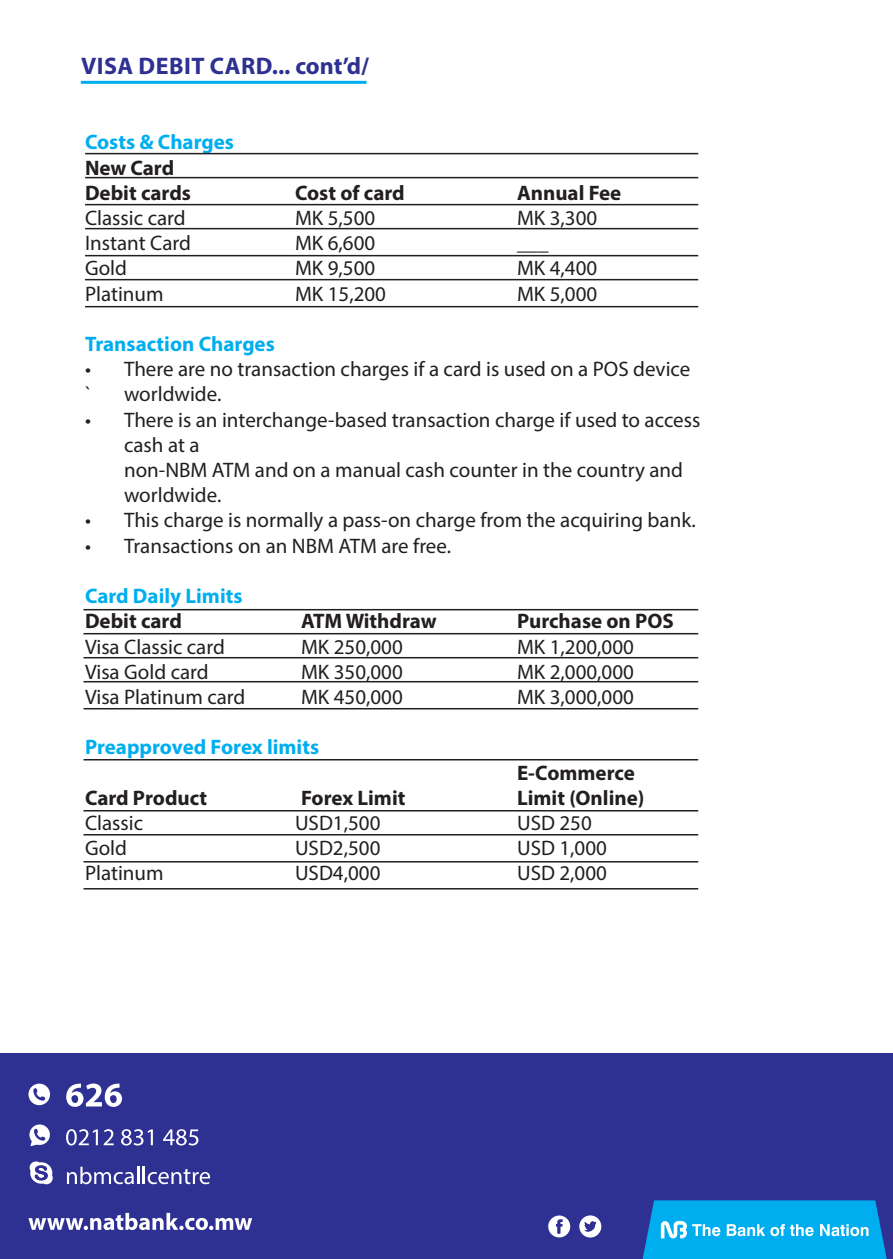
<style>
.page{position:relative;width:893px;height:1259px;background:#fff}
.page>*{position:absolute;margin:0;border:0;box-sizing:border-box;transform-origin:0 0}
.t1{font:700 24px "Myriad Pro";letter-spacing:.02em;color:#2e3092}
.FACTSHEET{font:21px/25.2px "Myriad Pro";color:#231f20}
.FACTSHEET-2{font:700 21px "Myriad Pro";color:#231f20}
.FACTSHEET-3{font:700 21px "Myriad Pro";color:#00aeef}
</style>
<div class="page">
<hr style="left:85px;top:153px;width:613px;height:1px;background:#231f20">
<hr style="left:85px;top:177px;width:613px;height:1px;background:#231f20">
<hr style="left:85px;top:204px;width:613px;height:1px;background:#231f20">
<hr style="left:85px;top:228px;width:613px;height:1px;background:#231f20">
<hr style="left:85px;top:255px;width:613px;height:1px;background:#231f20">
<hr style="left:85px;top:279px;width:613px;height:1px;background:#231f20">
<hr style="left:85px;top:306px;width:613px;height:1px;background:#231f20">
<hr style="left:83px;top:609px;width:615px;height:1px;background:#231f20">
<hr style="left:83px;top:633px;width:615px;height:1px;background:#231f20">
<hr style="left:83px;top:657px;width:615px;height:1px;background:#231f20">
<hr style="left:83px;top:681px;width:615px;height:1px;background:#231f20">
<hr style="left:83px;top:708px;width:615px;height:1px;background:#231f20">
<hr style="left:83px;top:759px;width:615px;height:1px;background:#231f20">
<hr style="left:83px;top:810px;width:615px;height:1px;background:#231f20">
<hr style="left:83px;top:834px;width:615px;height:1px;background:#231f20">
<hr style="left:83px;top:861px;width:615px;height:1px;background:#231f20">
<hr style="left:83px;top:888px;width:615px;height:1px;background:#231f20">
<hr style="left:81px;top:81px;width:286px;height:3px;background:#00aeef">
<div style="left:0;top:1053px;width:893px;height:167px;background:#2e3092"></div>
<div style="left:0;top:1200px;width:893px;height:59px;background:#2e3092"></div>
<svg style="left:643px;top:1200px;width:244px;height:59px;background:#16adeb"></svg>
<svg style="left:548px;top:1215px;width:22px;height:22px"></svg>
<svg style="left:579px;top:1215px;width:22px;height:22px"></svg>
<svg style="left:28px;top:1212px;width:224px;height:18px"></svg>
<svg style="left:28px;top:1083px;width:22px;height:22px"></svg>
<svg style="left:33px;top:1088px;width:13px;height:12px"></svg>
<svg style="left:29px;top:1124px;width:21px;height:21px"></svg>
<svg style="left:30px;top:1128px;width:16px;height:18px"></svg>
<svg style="left:29px;top:1161px;width:24px;height:23px"></svg>
<svg style="left:66px;top:1083px;width:56px;height:24px"></svg>
<svg style="left:66px;top:1129px;width:32px;height:16px"></svg>
<svg style="left:104px;top:1129px;width:10px;height:16px"></svg>
<svg style="left:121px;top:1129px;width:32px;height:16px"></svg>
<svg style="left:163px;top:1129px;width:35px;height:16px"></svg>
<svg style="left:67px;top:1166px;width:143px;height:18px"></svg>
<p class="t1" style="left:81px;top:50px;width:289px">VISA DEBIT CARD... cont’d/</p>
<p class="FACTSHEET-3" style="left:85px;top:129px;width:150px">Costs &amp; Charges</p>
<p class="FACTSHEET-2" style="left:85px;top:154px;width:91px">New Card</p>
<p class="FACTSHEET-2" style="left:85px;top:179px;width:108px">Debit cards</p>
<p class="FACTSHEET-2" style="left:295px;top:179px;width:111px">Cost of card</p>
<p class="FACTSHEET-2" style="left:517px;top:179px;width:106px">Annual Fee</p>
<p class="FACTSHEET" style="left:85px;top:205px;width:102px">Classic card</p>
<p class="FACTSHEET" style="left:295px;top:205px;width:82px">MK 5,500</p>
<p class="FACTSHEET" style="left:517px;top:205px;width:82px">MK 3,300</p>
<p class="FACTSHEET" style="left:85px;top:230px;width:107px">Instant Card</p>
<p class="FACTSHEET" style="left:295px;top:230px;width:82px">MK 6,600</p>
<p class="FACTSHEET" style="left:517px;top:230px;width:33px">___</p>
<p class="FACTSHEET" style="left:85px;top:255px;width:44px">Gold</p>
<p class="FACTSHEET" style="left:295px;top:255px;width:82px">MK 9,500</p>
<p class="FACTSHEET" style="left:517px;top:255px;width:82px">MK 4,400</p>
<p class="FACTSHEET" style="left:85px;top:281px;width:80px">Platinum</p>
<p class="FACTSHEET" style="left:295px;top:281px;width:92px">MK 15,200</p>
<p class="FACTSHEET" style="left:517px;top:281px;width:82px">MK 5,000</p>
<p class="FACTSHEET-3" style="left:85px;top:330px;width:191px">Transaction Charges</p>
<p class="FACTSHEET" style="left:85px;top:356px;width:607px">• There are no transaction charges if a card is used on a POS device `</p>
<p class="FACTSHEET" style="left:124px;top:381px;width:99px">worldwide.</p>
<p class="FACTSHEET" style="left:85px;top:407px;width:617px">• There is an interchange-based transaction charge if used to access</p>
<p class="FACTSHEET" style="left:124px;top:432px;width:77px">cash at a</p>
<p class="FACTSHEET" style="left:124px;top:457px;width:560px">non-NBM ATM and on a manual cash counter in the country and</p>
<p class="FACTSHEET" style="left:124px;top:482px;width:99px">worldwide.</p>
<p class="FACTSHEET" style="left:85px;top:507px;width:612px">• This charge is normally a pass-on charge from the acquiring bank.</p>
<p class="FACTSHEET" style="left:85px;top:533px;width:368px">• Transactions on an NBM ATM are free.</p>
<p class="FACTSHEET-3" style="left:85px;top:582px;width:159px">Card Daily Limits</p>
<p class="FACTSHEET-2" style="left:85px;top:607px;width:98px">Debit card</p>
<p class="FACTSHEET-2" style="left:301px;top:607px;width:137px">ATM Withdraw</p>
<p class="FACTSHEET-2" style="left:517px;top:607px;width:158px">Purchase on POS</p>
<p class="FACTSHEET" style="left:85px;top:633px;width:141px">Visa Classic card</p>
<p class="FACTSHEET" style="left:301px;top:633px;width:103px">MK 250,000</p>
<p class="FACTSHEET" style="left:517px;top:633px;width:118px">MK 1,200,000</p>
<p class="FACTSHEET" style="left:85px;top:659px;width:125px">Visa Gold card</p>
<p class="FACTSHEET" style="left:301px;top:659px;width:103px">MK 350,000</p>
<p class="FACTSHEET" style="left:517px;top:659px;width:118px">MK 2,000,000</p>
<p class="FACTSHEET" style="left:85px;top:684px;width:162px">Visa Platinum card</p>
<p class="FACTSHEET" style="left:301px;top:684px;width:103px">MK 450,000</p>
<p class="FACTSHEET" style="left:517px;top:684px;width:118px">MK 3,000,000</p>
<p class="FACTSHEET-3" style="left:85px;top:733px;width:236px">Preapproved Forex limits</p>
<p class="FACTSHEET-2" style="left:517px;top:759px;width:119px">E-Commerce</p>
<p class="FACTSHEET-2" style="left:85px;top:784px;width:124px">Card Product</p>
<p class="FACTSHEET-2" style="left:301px;top:784px;width:106px">Forex Limit</p>
<p class="FACTSHEET-2" style="left:517px;top:784px;width:129px">Limit (Online)</p>
<p class="FACTSHEET" style="left:85px;top:810px;width:60px">Classic</p>
<p class="FACTSHEET" style="left:295px;top:810px;width:87px">USD1,500</p>
<p class="FACTSHEET" style="left:517px;top:810px;width:76px">USD 250</p>
<p class="FACTSHEET" style="left:85px;top:835px;width:44px">Gold</p>
<p class="FACTSHEET" style="left:295px;top:835px;width:87px">USD2,500</p>
<p class="FACTSHEET" style="left:517px;top:835px;width:91px">USD 1,000</p>
<p class="FACTSHEET" style="left:85px;top:860px;width:80px">Platinum</p>
<p class="FACTSHEET" style="left:295px;top:860px;width:87px">USD4,000</p>
<p class="FACTSHEET" style="left:517px;top:860px;width:91px">USD 2,000</p>
</div>
